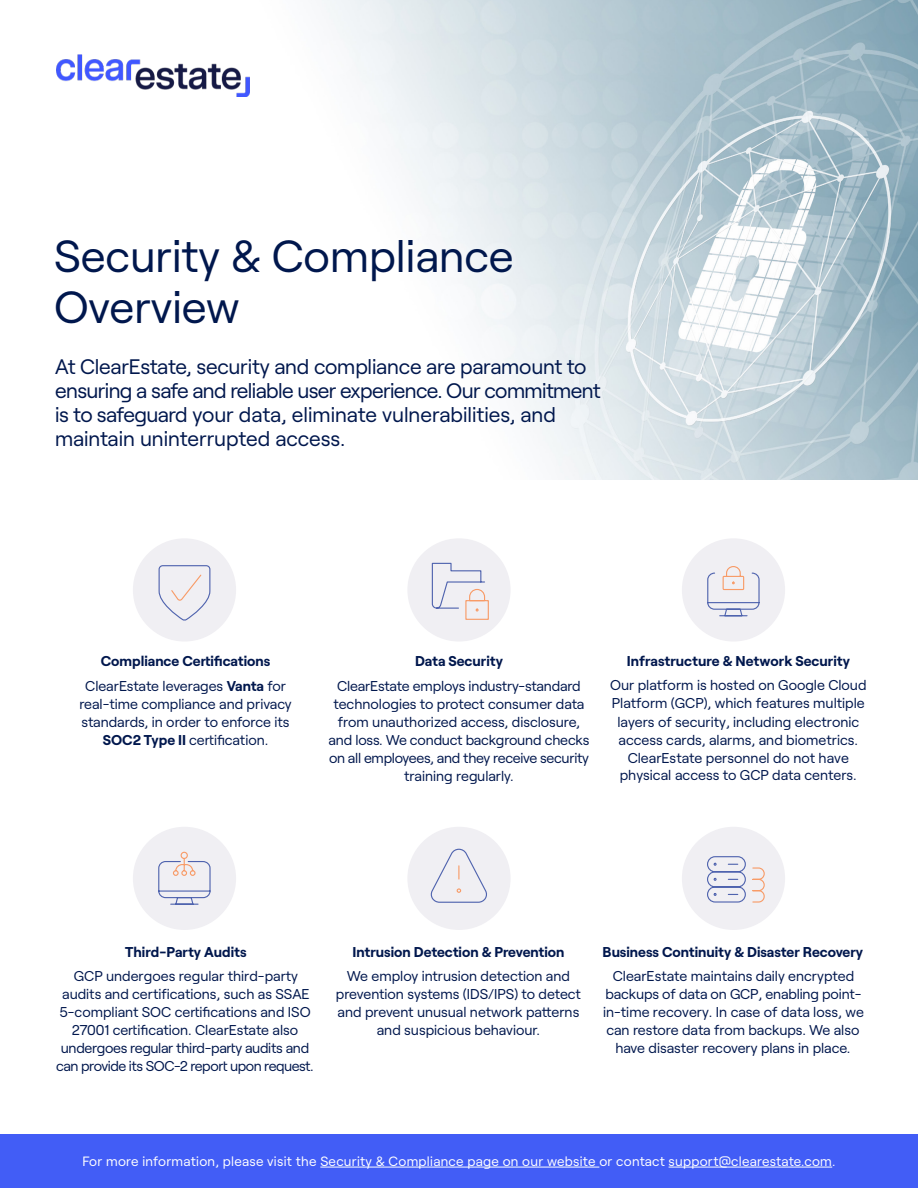
<style>
.page{position:relative;width:918px;height:1188px;background:#fff}
.page>*{position:absolute;margin:0;border:0;box-sizing:border-box;transform-origin:0 0}
.t1{font:45px/51px "Roobert";color:#00174d}
.t2{font:21px/24px "Roobert";letter-spacing:-.015em;color:#00174d}
.t3{font:14.25px/18px "Roobert";color:#00174d;text-align:center}
.t4{font:700 14.25px/24.8px "Roobert";color:#00174d;text-align:center}
.t5{font:13.5px "Roobert";letter-spacing:.02em;color:#fff}
.s1{font-weight:400}
.s2{font-weight:700}
</style>
<div class="page">
<img style="left:322px;top:0;width:596px;height:480px">
<img style="left:56px;top:54px;width:194px;height:43px">
<div style="left:0;top:1134px;width:918px;height:54px;background:#425df6"></div>
<hr style="left:320px;top:1167px;width:279px;height:1px;background:#fff">
<hr style="left:669px;top:1167px;width:163px;height:1px;background:#fff">
<div style="left:133px;top:538px;width:103px;height:104px;background:#f0eff3;border-radius:50%"></div>
<svg style="left:158px;top:565px;width:53px;height:56px"></svg>
<div style="left:407px;top:538px;width:104px;height:104px;background:#f0eff3;border-radius:50%"></div>
<svg style="left:431px;top:562px;width:58px;height:58px"></svg>
<div style="left:682px;top:538px;width:103px;height:104px;background:#f0eff3;border-radius:50%"></div>
<svg style="left:707px;top:566px;width:53px;height:51px"></svg>
<div style="left:133px;top:827px;width:103px;height:103px;background:#f0eff3;border-radius:50%"></div>
<svg style="left:158px;top:851px;width:53px;height:54px"></svg>
<div style="left:407px;top:827px;width:104px;height:103px;background:#f0eff3;border-radius:50%"></div>
<svg style="left:430px;top:848px;width:57px;height:55px"></svg>
<div style="left:682px;top:827px;width:103px;height:103px;background:#f0eff3;border-radius:50%"></div>
<svg style="left:707px;top:856px;width:39px;height:47px"></svg>
<svg style="left:752px;top:867px;width:13px;height:36px"></svg>
<h1 class="t1" style="left:54px;top:228px;width:461px">Security &amp; Compliance<br>Overview</h1>
<h2 class="t2" style="left:55px;top:353px;width:547px">At ClearEstate, security and compliance are paramount to ensuring a safe and reliable user experience. Our commitment is to safeguard your data, eliminate vulnerabilities, and maintain uninterrupted access.</h2>
<p class="t4" style="left:85px;top:647px;width:202px">Compliance Certifications<br><span class="s1">ClearEstate leverages</span> Vanta <span class="s1">for</span></p>
<p class="t3" style="left:79px;top:694px;width:214px">real-time compliance and privacy standards, in order to enforce its<br><span class="s2">SOC2 Type II</span> certification.</p>
<p class="t4" style="left:415px;top:647px;width:89px">Data Security</p>
<p class="t3" style="left:329px;top:676px;width:263px">ClearEstate employs industry-standard technologies to protect consumer data from unauthorized access, disclosure, and loss. We conduct background checks on all employees, and they receive security training regularly.</p>
<p class="t4" style="left:627px;top:647px;width:225px">Infrastructure &amp; Network Security</p>
<p class="t3" style="left:610px;top:675px;width:258px">Our platform is hosted on Google Cloud Platform (GCP), which features multiple layers of security, including electronic access cards, alarms, and biometrics.<br>ClearEstate personnel do not have physical access to GCP data centers.</p>
<p class="t4" style="left:125px;top:938px;width:123px">Third-Party Audits</p>
<p class="t3" style="left:56px;top:966px;width:259px">GCP undergoes regular third-party audits and certifications, such as SSAE 5-compliant SOC certifications and ISO 27001 certification. ClearEstate also undergoes regular third-party audits and can provide its SOC-2 report upon request.</p>
<p class="t4" style="left:352px;top:938px;width:214px">Intrusion Detection &amp; Prevention</p>
<p class="t3" style="left:336px;top:966px;width:247px">We employ intrusion detection and prevention systems (IDS/IPS) to detect and prevent unusual network patterns and suspicious behaviour.</p>
<p class="t4" style="left:603px;top:938px;width:262px">Business Continuity &amp; Disaster Recovery</p>
<p class="t3" style="left:603px;top:966px;width:262px">ClearEstate maintains daily encrypted backups of data on GCP, enabling point&shy;in-time recovery. In case of data loss, we can restore data from backups. We also have disaster recovery plans in place.</p>
<p class="t5" style="left:82px;top:1151px;width:755px">For more information, please visit the Security &amp; Compliance page on our website or contact support@clearestate.com.</p>
</div>
